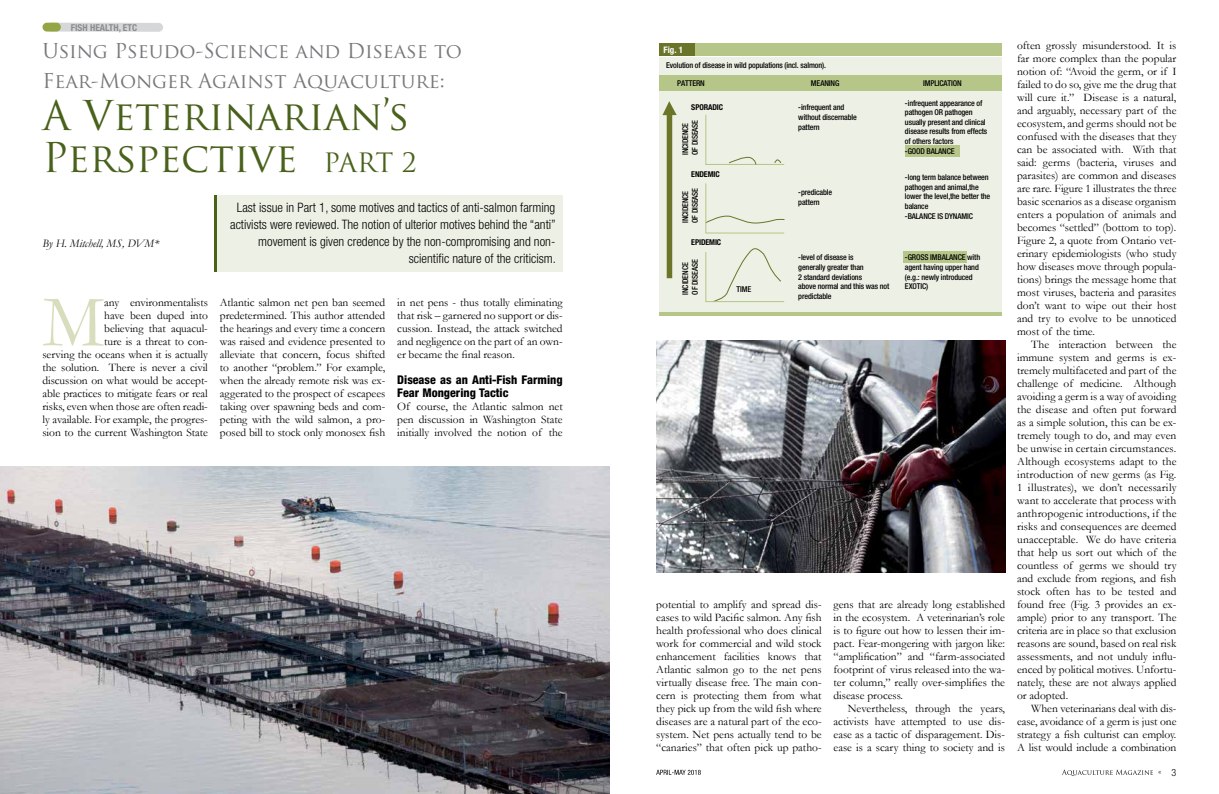
<style>
.page{position:relative;width:1219px;height:794px;background:#fff}
.page>*{position:absolute;margin:0;border:0;box-sizing:border-box;transform-origin:0 0}
.t1{font:74px "Garamond";color:#d7debd}
.t2{font:40px/42px "Trajan Pro";color:#49611b}
.t3{font:20px/30px "Trajan Pro";color:#77787b}
.t4{font:300 condensed 13px/17px "Helvetica Neue LT Std";color:#000;text-align:right}
.t5{font:800 condensed 12px/13px "Helvetica Neue LT Std";color:#000}
.t6{font:11.5px/13px "Garamond";letter-spacing:-.005em;color:#000;text-align:justify}
.t7{font:italic 11.5px "Garamond";color:#000}
.t8{font:300 condensed 10px "Helvetica Neue LT Std";color:#000}
.t9{font:700 condensed 9.5px "Helvetica Neue LT Std";color:#8a8c8e}
.t10{font:700 condensed 9px "Helvetica Neue LT Std";color:#fff}
.t11{font:500 condensed 8px/9.6px "Helvetica Neue LT Std";letter-spacing:-.015em;color:#000}
.t12{font:700 condensed 8px "Helvetica Neue LT Std";letter-spacing:-.015em;color:#000}
.s1{font-size:26px}
</style>
<div class="page">
<svg style="left:656px;top:770px;width:45px;height:5px"></svg>
<div style="left:46px;top:23px;width:117px;height:9px;background:#d5d7d8;border-radius:4px"></div>
<div style="left:43px;top:23px;width:18px;height:9px;background:#94a545;border-radius:4px"></div>
<div style="left:214px;top:195px;width:348px;height:77px;background:#edf0e4"></div>
<hr style="left:214px;top:195px;width:3px;height:77px;background:#49611b">
<hr style="left:659px;top:312px;width:343px;height:3px;background:#b5c688">
<div style="left:659px;top:58px;width:343px;height:254px;background:#edf0e4"></div>
<div style="left:905px;top:145px;width:54px;height:12px;background:#b5c688"></div>
<div style="left:904px;top:251px;width:63px;height:11px;background:#b5c688"></div>
<div style="left:659px;top:44px;width:343px;height:12px;background:#b5c688"></div>
<div style="left:659px;top:44px;width:36px;height:12px;background:#6b752a"></div>
<div style="left:659px;top:75px;width:343px;height:15px;background:#b5c688"></div>
<svg style="left:662px;top:101px;width:15px;height:177px"></svg>
<svg style="left:705px;top:248px;width:80px;height:55px"></svg>
<svg style="left:705px;top:183px;width:80px;height:51px"></svg>
<svg style="left:705px;top:114px;width:80px;height:51px"></svg>
<img style="left:656px;top:340px;width:349px;height:233px">
<img style="left:0;top:466px;width:609px;height:328px">
<svg style="left:1062px;top:769px;width:91px;height:7px"></svg>
<p class="t9" style="left:71px;top:22px;width:68px">FISH HEALTH, ETC</p>
<h3 class="t3" style="left:43px;top:35px;width:421px">Using Pseudo-Science and Disease to<br>Fear-Monger Against Aquaculture:</h3>
<h2 class="t2" style="left:43px;top:94px;width:376px">A Veterinarian’s<br>Perspective <span class="s1">PART 2</span></h2>
<p class="t7" style="left:43px;top:237px;width:118px">By H. Mitchell, MS, DVM*</p>
<p class="t4" style="left:230px;top:199px;width:327px">Last issue in Part 1, some motives and tactics of anti-salmon farming activists were reviewed. The notion of ulterior motives behind the “anti” movement is given credence by the non-compromising and non&shy;scientific nature of the criticism.</p>
<p class="t6" style="left:43px;top:296px;width:167px;text-align:right">any environmentalists<br>have been duped into<br>believing that aquacul-<br>ture is a threat to con-<br>serving the oceans when it is actually the solution. There is never a civil discussion on what would be accept&shy;able practices to mitigate fears or real risks, even when those are often readi&shy;ly available. For example, the progres&shy;sion to the current Washington State</p>
<p class="t6" style="left:220px;top:296px;width:167px">Atlantic salmon net pen ban seemed predetermined. This author attended the hearings and every time a concern was raised and evidence presented to alleviate that concern, focus shifted to another “problem.” For example, when the already remote risk was ex&shy;aggerated to the prospect of escapees taking over spawning beds and com&shy;peting with the wild salmon, a pro&shy;posed bill to stock only monosex fish</p>
<p class="t6" style="left:397px;top:296px;width:167px">in net pens - thus totally eliminating that risk – garnered no support or dis&shy;cussion. Instead, the attack switched and negligence on the part of an own&shy;er became the final reason.</p>
<h1 class="t1" style="left:43px;top:278px;width:63px">M</h1>
<p class="t5" style="left:397px;top:373px;width:167px">Disease as an Anti-Fish Farming<br>Fear Mongering Tactic</p>
<p class="t6" style="left:397px;top:400px;width:167px">Of course, the Atlantic salmon net pen discussion in Washington State initially involved the notion of the</p>
<p class="t10" style="left:664px;top:44px;width:21px">Fig. 1</p>
<p class="t11" style="left:677px;top:57px;width:150px;line-height:17.3px;text-indent:-11px">Evolution of disease in wild populations (incl. salmon).<br>PATTERN</p>
<p class="t12" style="left:691px;top:102px;width:33px">SPORADIC</p>
<p class="t11" style="left:680px;top:155px;width:37px;rotate:-90deg">INCIDENCE<br>OF DISEASE</p>
<p class="t11" style="left:680px;top:223px;width:37px;rotate:-90deg">INCIDENCE<br>OF DISEASE</p>
<p class="t11" style="left:680px;top:295px;width:37px;rotate:-90deg">INCIDENCE<br>OF DISEASE</p>
<p class="t11" style="left:811px;top:78px;width:30px">MEANING</p>
<p class="t11" style="left:923px;top:78px;width:40px">IMPLICATION</p>
<p class="t11" style="left:798px;top:103px;width:60px">-infrequent and without discernable pattern</p>
<p class="t11" style="left:905px;top:98px;width:84px">-infrequent appearance of pathogen OR pathogen usually present and clinical disease results from effects of others factors<br>-GOOD BALANCE</p>
<p class="t11" style="left:905px;top:172px;width:87px">-long term balance between pathogen and animal,the lower the level,the better the balance<br>-BALANCE IS DYNAMIC</p>
<p class="t11" style="left:905px;top:253px;width:77px">-GROSS IMBALANCE with agent having upper hand (e.g.: newly introduced<br>EXOTIC)</p>
<p class="t12" style="left:691px;top:169px;width:30px">ENDEMIC</p>
<p class="t11" style="left:798px;top:187px;width:35px">-predicable pattern</p>
<p class="t12" style="left:691px;top:237px;width:31px">EPIDEMIC</p>
<p class="t11" style="left:798px;top:253px;width:93px">-level of disease is<br>generally greater than<br>2 standard deviations<br>above normal and this was not predictable</p>
<p class="t11" style="left:737px;top:284px;width:16px">TIME</p>
<p class="t6" style="left:656px;top:598px;width:167px">potential to amplify and spread dis&shy;eases to wild Pacific salmon. Any fish health professional who does clinical work for commercial and wild stock enhancement facilities knows that Atlantic salmon go to the net pens virtually disease free. The main con&shy;cern is protecting them from what they pick up from the wild fish where diseases are a natural part of the eco&shy;system. Net pens actually tend to be “canaries” that often pick up patho-</p>
<p class="t6" style="left:833px;top:598px;width:173px">gens that are already long established in the ecosystem. A veterinarian’s role is to figure out how to lessen their im&shy;pact. Fear-mongering with jargon like: “amplification” and “farm-associated footprint of virus released into the wa&shy;ter column,” really over-simplifies the disease process.</p>
<p class="t6" style="left:833px;top:702px;width:173px;text-indent:14px">Nevertheless, through the years, activists have attempted to use dis&shy;ease as a tactic of disparagement. Dis&shy;ease is a scary thing to society and is</p>
<p class="t6" style="left:1017px;top:39px;width:161px">often grossly misunderstood. It is far more complex than the popular notion of: “Avoid the germ, or if I failed to do so, give me the drug that will cure it.” Disease is a natural, and arguably, necessary part of the ecosystem, and germs should not be confused with the diseases that they can be associated with. With that said: germs (bacteria, viruses and parasites) are common and diseases are rare. Figure 1 illustrates the three basic scenarios as a disease organism enters a population of animals and becomes “settled” (bottom to top).<br>Figure 2, a quote from Ontario vet&shy;erinary epidemiologists (who study how diseases move through popula&shy;tions) brings the message home that most viruses, bacteria and parasites don’t want to wipe out their host and try to evolve to be unnoticed most of the time.</p>
<p class="t6" style="left:1017px;top:338px;width:161px;text-indent:14px">The interaction between the immune system and germs is ex&shy;tremely multifaceted and part of the challenge of medicine. Although avoiding a germ is a way of avoiding the disease and often put forward as a simple solution, this can be ex&shy;tremely tough to do, and may even be unwise in certain circumstances.<br>Although ecosystems adapt to the introduction of new germs (as Fig.<br>1 illustrates), we don’t necessarily want to accelerate that process with anthropogenic introductions, if the risks and consequences are deemed unacceptable. We do have criteria that help us sort out which of the countless of germs we should try and exclude from regions, and fish stock often has to be tested and found free (Fig. 3 provides an ex&shy;ample) prior to any transport. The criteria are in place so that exclusion reasons are sound, based on real risk assessments, and not unduly influ&shy;enced by political motives. Unfortu&shy;nately, these are not always applied or adopted.</p>
<p class="t6" style="left:1017px;top:702px;width:161px;text-indent:14px">When veterinarians deal with dis&shy;ease, avoidance of a germ is just one strategy a fish culturist can employ.<br>A list would include a combination</p>
<p class="t8" style="left:1171px;top:766px;width:6px">3</p>
</div>
